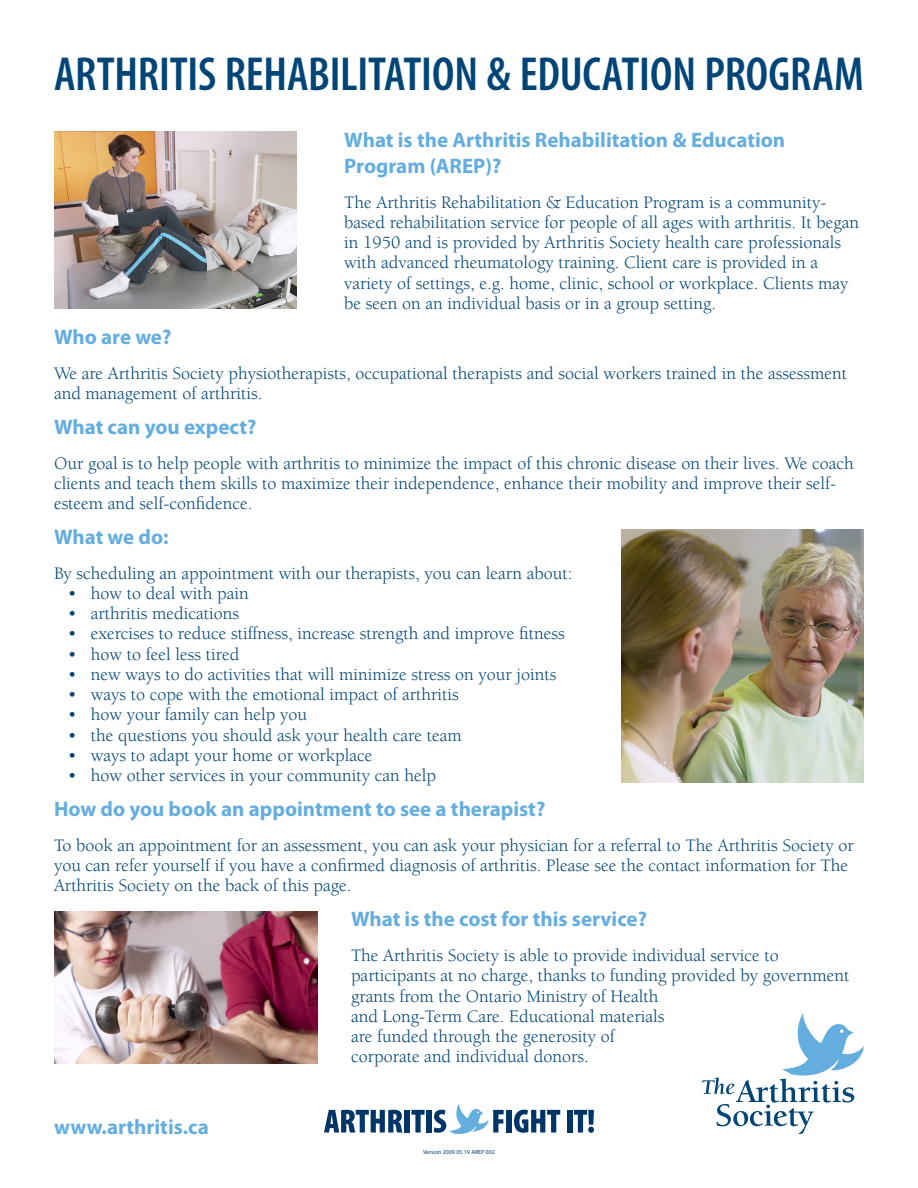
<style>
.page{position:relative;width:918px;height:1188px;background:#fff}
.page>*{position:absolute;margin:0;border:0;box-sizing:border-box;transform-origin:0 0}
.t1{font:600 condensed 48px "Myriad Pro";letter-spacing:-.005em;color:#004577}
.t2{font:700 21px/25.5px "Myriad Pro";color:#64addf}
.t3{font:18px/20.2px "Berkeley Std";color:#004577}
.t4{font:6px "Myriad Pro";color:#004577}
</style>
<div class="page">
<img style="left:54px;top:131px;width:243px;height:178px">
<svg style="left:702px;top:1013px;width:162px;height:121px"></svg>
<svg style="left:324px;top:1110px;width:79px;height:23px"></svg>
<div style="left:404px;top:1110px;width:6px;height:23px;background:#003667"></div>
<svg style="left:411px;top:1110px;width:14px;height:23px"></svg>
<div style="left:426px;top:1110px;width:6px;height:23px;background:#003667"></div>
<div style="left:507px;top:1110px;width:5px;height:23px;background:#003667"></div>
<svg style="left:514px;top:1110px;width:46px;height:23px"></svg>
<div style="left:567px;top:1110px;width:5px;height:23px;background:#003667"></div>
<svg style="left:574px;top:1110px;width:20px;height:23px"></svg>
<svg style="left:434px;top:1103px;width:70px;height:31px"></svg>
<img style="left:621px;top:530px;width:243px;height:253px">
<img style="left:54px;top:911px;width:263px;height:152px">
<p class="t1" style="left:54px;top:44px;width:811px">ARTHRITIS REHABILITATION &amp; EDUCATION PROGRAM</p>
<p class="t2" style="left:344px;top:127px;width:443px">What is the Arthritis Rehabilitation &amp; Education<br>Program (AREP)?</p>
<p class="t3" style="left:344px;top:192px;width:516px">The Arthritis Rehabilitation &amp; Education Program is a community&shy;based rehabilitation service for people of all ages with arthritis. It began in 1950 and is provided by Arthritis Society health care professionals with advanced rheumatology training. Client care is provided in a variety of settings, e.g. home, clinic, school or workplace. Clients may be seen on an individual basis or in a group setting.</p>
<p class="t2" style="left:54px;top:323px;width:119px">Who are we?</p>
<p class="t3" style="left:54px;top:363px;width:795px">We are Arthritis Society physiotherapists, occupational therapists and social workers trained in the assessment and management of arthritis.</p>
<p class="t2" style="left:54px;top:413px;width:204px">What can you expect?</p>
<p class="t3" style="left:54px;top:453px;width:801px">Our goal is to help people with arthritis to minimize the impact of this chronic disease on their lives. We coach clients and teach them skills to maximize their independence, enhance their mobility and improve their self&shy;esteem and self-confidence.</p>
<p class="t2" style="left:54px;top:523px;width:116px">What we do:</p>
<p class="t3" style="left:54px;top:563px;width:520px">By scheduling an appointment with our therapists, you can learn about:</p>
<p class="t3" style="left:68px;top:583px;width:182px">• how to deal with pain</p>
<p class="t3" style="left:68px;top:604px;width:173px">• arthritis medications</p>
<p class="t3" style="left:68px;top:624px;width:498px">• exercises to reduce stiffness, increase strength and improve fitness</p>
<p class="t3" style="left:68px;top:644px;width:173px">• how to feel less tired</p>
<p class="t3" style="left:68px;top:664px;width:490px">• new ways to do activities that will minimize stress on your joints</p>
<p class="t3" style="left:68px;top:685px;width:392px">• ways to cope with the emotional impact of arthritis</p>
<p class="t3" style="left:68px;top:705px;width:241px">• how your family can help you</p>
<p class="t3" style="left:68px;top:725px;width:395px">• the questions you should ask your health care team</p>
<p class="t3" style="left:68px;top:745px;width:306px">• ways to adapt your home or workplace</p>
<p class="t3" style="left:68px;top:766px;width:370px">• how other services in your community can help</p>
<p class="t2" style="left:54px;top:796px;width:493px">How do you book an appointment to see a therapist?</p>
<p class="t3" style="left:54px;top:835px;width:801px">To book an appointment for an assessment, you can ask your physician for a referral to The Arthritis Society or you can refer yourself if you have a confirmed diagnosis of arthritis. Please see the contact information for The<br>Arthritis Society on the back of this page.</p>
<p class="t2" style="left:351px;top:906px;width:298px">What is the cost for this service?</p>
<p class="t3" style="left:351px;top:946px;width:500px">The Arthritis Society is able to provide individual service to participants at no charge, thanks to funding provided by government grants from the Ontario Ministry of Health<br>and Long-Term Care. Educational materials<br>are funded through the generosity of<br>corporate and individual donors.</p>
<p class="t2" style="left:54px;top:1113px;width:156px">www.arthritis.ca</p>
<p class="t4" style="left:423px;top:1149px;width:73px">Version 2009 05 19 AREP 002</p>
</div>
